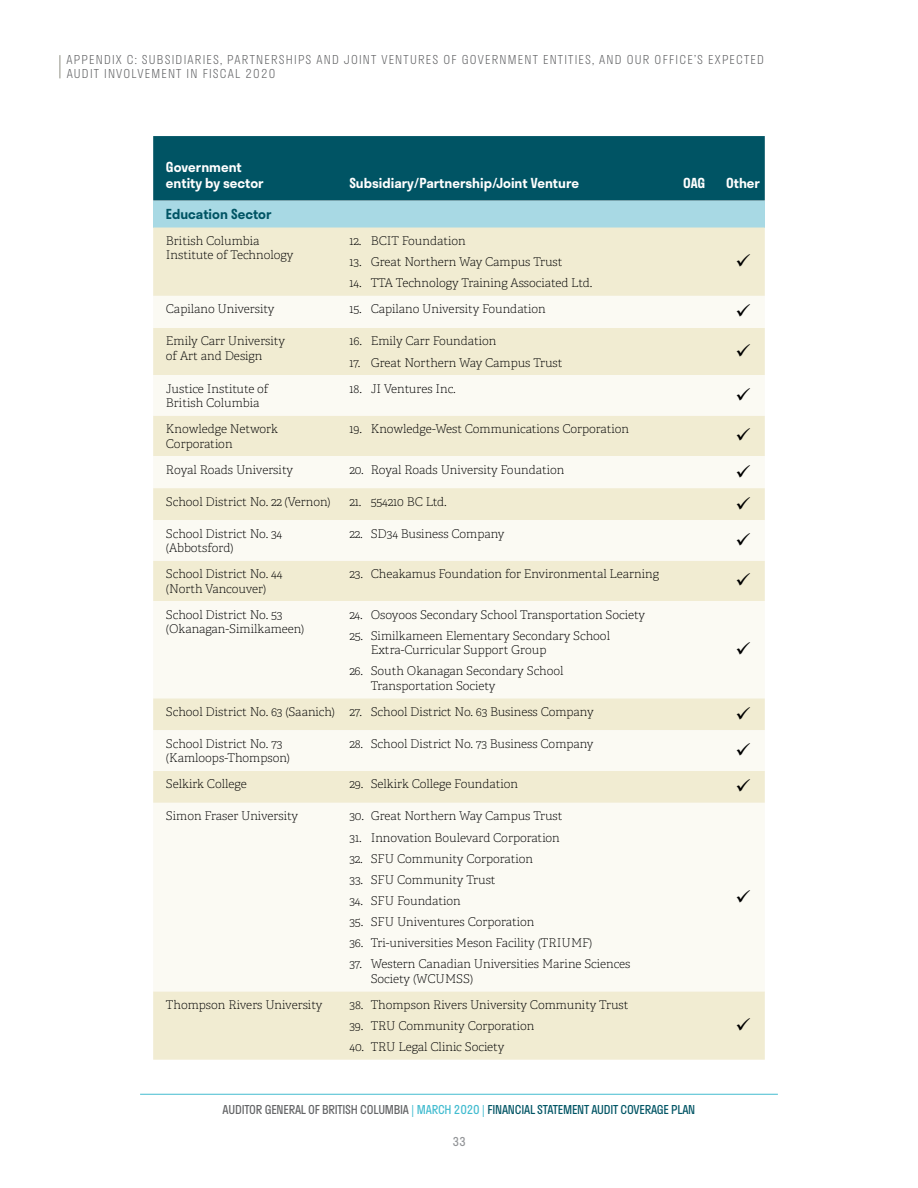
<style>
.page{position:relative;width:918px;height:1188px;background:#fff}
.page>*{position:absolute;margin:0;border:0;box-sizing:border-box;transform-origin:0 0}
.t1{font:600 13.5px/16.2px "Stratos";color:#fff}
.t2{font:600 13.5px "Stratos";color:#005464}
.t3{font:12px/14.4px "Adelle PE Th";color:#000}
.t4{font:300 12px "Stratos";letter-spacing:.1em;color:#636466}
.t5{font:12px "Stratos";letter-spacing:-.02em;color:#005464}
.t6{font:12px "Stratos";color:#939598}
.s1{color:#636466}
.s2{color:#43bcd0}
</style>
<div class="page">
<hr style="left:140px;top:1094px;width:638px;height:1px;background:#43bcd0">
<svg style="left:60px;top:55px;width:1px;height:23px"></svg>
<div style="left:153px;top:136px;width:612px;height:65px;background:#005464"></div>
<div style="left:153px;top:201px;width:612px;height:27px;background:#a8d9e4"></div>
<div style="left:153px;top:228px;width:612px;height:832px;background:#f1ecd2"></div>
<svg style="left:153px;top:296px;width:612px;height:695px;fill:#fbfaf3"></svg>
<svg style="left:737px;top:254px;width:13px;height:13px"></svg>
<svg style="left:737px;top:304px;width:13px;height:13px"></svg>
<svg style="left:737px;top:344px;width:13px;height:13px"></svg>
<svg style="left:737px;top:388px;width:13px;height:12px"></svg>
<svg style="left:737px;top:428px;width:13px;height:13px"></svg>
<svg style="left:737px;top:464px;width:13px;height:13px"></svg>
<svg style="left:737px;top:497px;width:13px;height:12px"></svg>
<svg style="left:737px;top:533px;width:13px;height:13px"></svg>
<svg style="left:737px;top:573px;width:13px;height:13px"></svg>
<svg style="left:737px;top:642px;width:13px;height:13px"></svg>
<svg style="left:737px;top:707px;width:13px;height:12px"></svg>
<svg style="left:737px;top:743px;width:13px;height:13px"></svg>
<svg style="left:737px;top:779px;width:13px;height:13px"></svg>
<svg style="left:737px;top:889px;width:13px;height:13px"></svg>
<svg style="left:737px;top:1018px;width:13px;height:13px"></svg>
<p class="t4" style="left:67px;top:50px;width:30px">APPENDI</p>
<p class="t4" style="left:116px;top:50px;width:55px">X C: SU BSIDI</p>
<p class="t4" style="left:188px;top:50px;width:14px">ARIES</p>
<p class="t4" style="left:220px;top:50px;width:30px">, PARTNERSHI</p>
<p class="t4" style="left:298px;top:50px;width:61px">PS AND JOINT</p>
<p class="t4" style="left:381px;top:50px;width:16px">VENTURES</p>
<p class="t4" style="left:443px;top:50px;width:50px">OF GOVERN</p>
<p class="t4" style="left:508px;top:50px;width:18px">MENT</p>
<p class="t4" style="left:543px;top:50px;width:7px">ENTITIES</p>
<p class="t4" style="left:592px;top:50px;width:43px">, AND OUR</p>
<p class="t4" style="left:655px;top:50px;width:8px">OFFICE</p>
<p class="t4" style="left:694px;top:50px;width:44px">’S EXPECTED</p>
<p class="t4" style="left:67px;top:64px;width:15px">AUDIT</p>
<p class="t4" style="left:104px;top:64px;width:65px">INVOLVEMENT</p>
<p class="t4" style="left:187px;top:64px;width:23px">IN FISC</p>
<p class="t4" style="left:228px;top:64px;width:49px">AL 2020</p>
<p class="t1" style="left:166px;top:158px;width:99px">Government entity by sector</p>
<p class="t1" style="left:349px;top:174px;width:231px">Subsidiary/Partnership/Joint Venture</p>
<p class="t1" style="left:683px;top:174px;width:24px">OAG</p>
<p class="t1" style="left:726px;top:174px;width:35px">Other</p>
<p class="t2" style="left:166px;top:203px;width:107px">Education Sector</p>
<p class="t3" style="left:166px;top:233px;width:129px">British Columbia<br>Institute of Technology</p>
<p class="t3" style="left:349px;top:233px;width:118px">12. BCIT Foundation</p>
<p class="t3" style="left:349px;top:255px;width:215px">13. Great Northern Way Campus Trust</p>
<p class="t3" style="left:349px;top:276px;width:244px">14. TTA Technology Training Associated Ltd.</p>
<p class="t3" style="left:166px;top:302px;width:110px">Capilano University</p>
<p class="t3" style="left:349px;top:302px;width:198px">15. Capilano University Foundation</p>
<p class="t3" style="left:166px;top:334px;width:121px">Emily Carr University of Art and Design</p>
<p class="t3" style="left:349px;top:334px;width:148px">16. Emily Carr Foundation</p>
<p class="t3" style="left:349px;top:355px;width:215px">17. Great Northern Way Campus Trust</p>
<p class="t3" style="left:166px;top:381px;width:104px">Justice Institute of<br>British Columbia</p>
<p class="t3" style="left:349px;top:381px;width:108px">18. JI Ventures Inc.</p>
<p class="t3" style="left:166px;top:421px;width:114px">Knowledge Network<br>Corporation</p>
<p class="t3" style="left:349px;top:421px;width:281px">19. Knowledge-West Communications Corporation</p>
<p class="t3" style="left:166px;top:462px;width:129px">Royal Roads University</p>
<p class="t3" style="left:349px;top:462px;width:216px">20. Royal Roads University Foundation</p>
<p class="t3" style="left:166px;top:494px;width:166px">School District No. 22 (Vernon)</p>
<p class="t3" style="left:349px;top:494px;width:99px">21. 554210 BC Ltd.</p>
<p class="t3" style="left:166px;top:526px;width:118px">School District No. 34 (Abbotsford)</p>
<p class="t3" style="left:349px;top:526px;width:157px">22. SD34 Business Company</p>
<p class="t3" style="left:166px;top:566px;width:118px">School District No. 44 (North Vancouver)</p>
<p class="t3" style="left:349px;top:566px;width:311px">23. Cheakamus Foundation for Environmental Learning</p>
<p class="t3" style="left:166px;top:607px;width:140px">School District No. 53 (Okanagan-Similkameen)</p>
<p class="t3" style="left:349px;top:607px;width:297px">24. Osoyoos Secondary School Transportation Society</p>
<p class="t3" style="left:371px;top:628px;width:241px;text-indent:-21px">25. Similkameen Elementary Secondary School<br>Extra-Curricular Support Group</p>
<p class="t3" style="left:371px;top:664px;width:194px;text-indent:-21px">26. South Okanagan Secondary School<br>Transportation Society</p>
<p class="t3" style="left:166px;top:704px;width:429px">School District No. 63 (Saanich) 27. School District No. 63 Business Company</p>
<p class="t3" style="left:166px;top:736px;width:126px">School District No. 73 (Kamloops-Thompson)</p>
<p class="t3" style="left:349px;top:736px;width:246px">28. School District No. 73 Business Company</p>
<p class="t3" style="left:166px;top:777px;width:82px">Selkirk College</p>
<p class="t3" style="left:349px;top:777px;width:170px">29. Selkirk College Foundation</p>
<p class="t3" style="left:166px;top:809px;width:134px">Simon Fraser University</p>
<p class="t3" style="left:349px;top:809px;width:215px">30. Great Northern Way Campus Trust</p>
<p class="t3" style="left:349px;top:830px;width:212px">31. Innovation Boulevard Corporation</p>
<p class="t3" style="left:349px;top:851px;width:185px">32. SFU Community Corporation</p>
<p class="t3" style="left:349px;top:872px;width:148px">33. SFU Community Trust</p>
<p class="t3" style="left:349px;top:893px;width:113px">34. SFU Foundation</p>
<p class="t3" style="left:349px;top:914px;width:186px">35. SFU Univentures Corporation</p>
<p class="t3" style="left:349px;top:936px;width:245px">36. Tri-universities Meson Facility (TRIUMF)</p>
<p class="t3" style="left:371px;top:957px;width:261px;text-indent:-21px">37. Western Canadian Universities Marine Sciences<br>Society (WCUMSS)</p>
<p class="t3" style="left:166px;top:997px;width:158px">Thompson Rivers University</p>
<p class="t3" style="left:349px;top:997px;width:281px">38. Thompson Rivers University Community Trust</p>
<p class="t3" style="left:349px;top:1018px;width:187px">39. TRU Community Corporation</p>
<p class="t3" style="left:349px;top:1039px;width:156px">40. TRU Legal Clinic Society</p>
<p class="t5" style="left:223px;top:1100px;width:474px"><span class="s1">AUDITOR GENERAL OF BRITISH COLUMBIA</span> <span class="s2">| MARCH 2020 |</span> FINANCIAL STATEMENT AUDIT COVERAGE PLAN</p>
<p class="t6" style="left:452px;top:1132px;width:15px">33</p>
</div>
